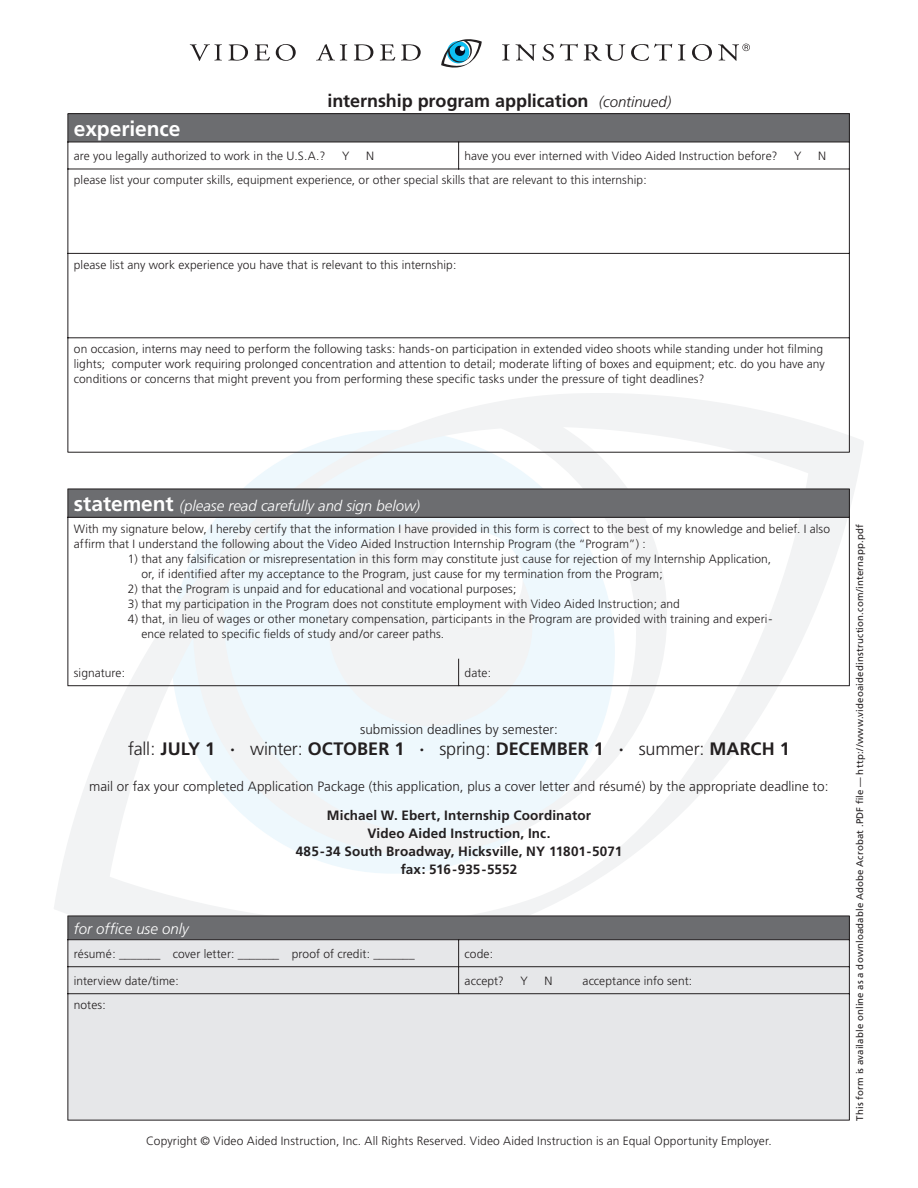
<style>
.page{position:relative;width:918px;height:1188px;background:#fff}
.page>*{position:absolute;margin:0;border:0;box-sizing:border-box;transform-origin:0 0}
.t1{font:700 21px "Frutiger";letter-spacing:-.005em;color:#fff}
.t2{font:700 18px "Frutiger";color:#231f20}
.t3{font:italic 300 15px "Frutiger";color:#fff}
.t4{font:300 13.5px "Frutiger";letter-spacing:.005em;color:#231f20}
.t5{font:700 13.5px/18px "Frutiger";letter-spacing:.01em;color:#231f20;text-align:center}
.t6{font:300 12px/15px "Frutiger";letter-spacing:.01em;color:#231f20}
.t7{font:9.6px "Frutiger";letter-spacing:.02em;color:#231f20}
.s1{font-weight:300;font-style:italic;font-size:15px;color:#fff}
.s2{font-weight:300;font-style:italic;font-size:15px}
.s3{font-weight:700;font-style:normal;font-size:21px}
.s4{font-weight:300}
</style>
<div class="page">
<svg style="left:54px;top:394px;width:810px;height:562px"></svg>
<svg style="left:420px;top:525px;width:109px;height:109px"></svg>
<svg style="left:190px;top:44px;width:32px;height:17px"></svg>
<svg style="left:228px;top:44px;width:20px;height:17px"></svg>
<svg style="left:254px;top:44px;width:16px;height:16px"></svg>
<svg style="left:276px;top:44px;width:20px;height:17px"></svg>
<svg style="left:316px;top:44px;width:31px;height:16px"></svg>
<svg style="left:354px;top:44px;width:19px;height:17px"></svg>
<svg style="left:380px;top:44px;width:15px;height:16px"></svg>
<svg style="left:401px;top:44px;width:20px;height:17px"></svg>
<svg style="left:441px;top:39px;width:41px;height:29px"></svg>
<svg style="left:502px;top:44px;width:34px;height:17px"></svg>
<svg style="left:543px;top:44px;width:11px;height:17px"></svg>
<svg style="left:560px;top:44px;width:18px;height:16px"></svg>
<svg style="left:584px;top:44px;width:41px;height:17px"></svg>
<svg style="left:631px;top:44px;width:41px;height:17px"></svg>
<svg style="left:678px;top:44px;width:7px;height:16px"></svg>
<svg style="left:692px;top:44px;width:20px;height:17px"></svg>
<svg style="left:718px;top:44px;width:32px;height:17px"></svg>
<div style="left:68px;top:114px;width:781px;height:28px;background:#6c6d70"></div>
<hr style="left:68px;top:113px;width:391px;height:1px;background:#231f20">
<hr style="left:459px;top:113px;width:391px;height:1px;background:#231f20">
<hr style="left:68px;top:142px;width:390px;height:1px;background:#231f20">
<hr style="left:459px;top:142px;width:391px;height:1px;background:#231f20">
<svg style="left:458px;top:142px;width:1px;height:28px"></svg>
<hr style="left:68px;top:169px;width:390px;height:1px;background:#231f20">
<svg style="left:68px;top:114px;width:1px;height:55px"></svg>
<hr style="left:68px;top:169px;width:1px;height:84px;background:#231f20">
<hr style="left:459px;top:169px;width:391px;height:1px;background:#231f20">
<svg style="left:849px;top:114px;width:1px;height:55px"></svg>
<hr style="left:849px;top:169px;width:1px;height:84px;background:#231f20">
<hr style="left:68px;top:253px;width:391px;height:1px;background:#231f20">
<hr style="left:68px;top:254px;width:1px;height:83px;background:#231f20">
<hr style="left:459px;top:253px;width:391px;height:1px;background:#231f20">
<hr style="left:849px;top:254px;width:1px;height:83px;background:#231f20">
<hr style="left:68px;top:337px;width:391px;height:1px;background:#231f20">
<hr style="left:68px;top:338px;width:1px;height:114px;background:#231f20">
<hr style="left:459px;top:337px;width:391px;height:1px;background:#231f20">
<hr style="left:849px;top:338px;width:1px;height:114px;background:#231f20">
<hr style="left:68px;top:452px;width:391px;height:1px;background:#231f20">
<hr style="left:459px;top:452px;width:391px;height:1px;background:#231f20">
<div style="left:68px;top:489px;width:781px;height:28px;background:#6c6d70"></div>
<hr style="left:68px;top:489px;width:391px;height:1px;background:#231f20">
<hr style="left:459px;top:489px;width:391px;height:1px;background:#231f20">
<hr style="left:68px;top:517px;width:391px;height:1px;background:#231f20">
<svg style="left:68px;top:489px;width:1px;height:28px"></svg>
<hr style="left:68px;top:518px;width:1px;height:141px;background:#231f20">
<hr style="left:459px;top:517px;width:391px;height:1px;background:#231f20">
<svg style="left:849px;top:490px;width:1px;height:27px"></svg>
<hr style="left:849px;top:518px;width:1px;height:141px;background:#231f20">
<svg style="left:68px;top:659px;width:1px;height:26px"></svg>
<svg style="left:458px;top:659px;width:1px;height:27px"></svg>
<svg style="left:849px;top:659px;width:1px;height:26px"></svg>
<hr style="left:68px;top:685px;width:390px;height:1px;background:#231f20">
<hr style="left:459px;top:685px;width:391px;height:1px;background:#231f20">
<div style="left:68px;top:916px;width:781px;height:24px;background:#6c6d70"></div>
<div style="left:69px;top:940px;width:780px;height:180px;background:#e6e7e9"></div>
<hr style="left:68px;top:916px;width:391px;height:1px;background:#231f20">
<hr style="left:459px;top:916px;width:391px;height:1px;background:#231f20">
<hr style="left:68px;top:939px;width:390px;height:1px;background:#231f20">
<hr style="left:459px;top:939px;width:391px;height:1px;background:#231f20">
<hr style="left:68px;top:966px;width:391px;height:1px;background:#231f20">
<hr style="left:459px;top:966px;width:391px;height:1px;background:#231f20">
<svg style="left:458px;top:939px;width:1px;height:55px"></svg>
<hr style="left:68px;top:993px;width:390px;height:1px;background:#231f20">
<svg style="left:68px;top:916px;width:1px;height:77px"></svg>
<hr style="left:68px;top:994px;width:1px;height:126px;background:#231f20">
<hr style="left:459px;top:993px;width:391px;height:1px;background:#231f20">
<svg style="left:849px;top:917px;width:1px;height:76px"></svg>
<hr style="left:849px;top:994px;width:1px;height:126px;background:#231f20">
<hr style="left:68px;top:1120px;width:391px;height:1px;background:#231f20">
<hr style="left:459px;top:1120px;width:391px;height:1px;background:#231f20">
<h2 class="t2" style="left:247px;top:90px;width:426px"><span class="s1">(continued)</span> internship program application <span class="s2">(continued)</span></h2>
<h1 class="t1" style="left:74px;top:116px;width:108px">experience</h1>
<p class="t6" style="left:74px;top:149px;width:253px">are you legally authorized to work in the U.S.A.?</p>
<p class="t6" style="left:342px;top:149px;width:9px">Y</p>
<p class="t6" style="left:366px;top:149px;width:10px">N</p>
<p class="t6" style="left:465px;top:149px;width:314px">have you ever interned with Video Aided Instruction before?</p>
<p class="t6" style="left:794px;top:149px;width:9px">Y</p>
<p class="t6" style="left:818px;top:149px;width:10px">N</p>
<p class="t6" style="left:74px;top:173px;width:574px">please list your computer skills, equipment experience, or other special skills that are relevant to this internship:</p>
<p class="t6" style="left:74px;top:257px;width:384px">please list any work experience you have that is relevant to this internship:</p>
<p class="t6" style="left:74px;top:342px;width:752px">on occasion, interns may need to perform the following tasks: hands-on participation in extended video shoots while standing under hot filming lights; computer work requiring prolonged concentration and attention to detail; moderate lifting of boxes and equipment; etc. do you have any conditions or concerns that might prevent you from performing these specific tasks under the pressure of tight deadlines?</p>
<p class="t3" style="left:74px;top:498px;width:348px"><span class="s3">statement</span> (please read carefully and sign below)</p>
<p class="t6" style="left:74px;top:521px;width:758px">With my signature below, I hereby certify that the information I have provided in this form is correct to the best of my knowledge and belief. I also affirm that I understand the following about the Video Aided Instruction Internship Program (the “Program”) :</p>
<p class="t6" style="left:141px;top:551px;width:631px;text-indent:-14px">1) that any falsification or misrepresentation in this form may constitute just cause for rejection of my Internship Application, or, if identified after my acceptance to the Program, just cause for my termination from the Program;</p>
<p class="t6" style="left:128px;top:581px;width:390px">2) that the Program is unpaid and for educational and vocational purposes;</p>
<p class="t6" style="left:128px;top:596px;width:554px">3) that my participation in the Program does not constitute employment with Video Aided Instruction; and</p>
<p class="t6" style="left:141px;top:611px;width:633px;text-indent:-14px">4) that, in lieu of wages or other monetary compensation, participants in the Program are provided with training and experi&shy;ence related to specific fields of study and/or career paths.</p>
<p class="t6" style="left:74px;top:665px;width:53px">signature:</p>
<p class="t6" style="left:465px;top:665px;width:28px">date:</p>
<p class="t4" style="left:360px;top:722px;width:199px">submission deadlines by semester:</p>
<h2 class="t2" style="left:128px;top:738px;width:663px"><span class="s4">fall:</span> JULY 1 · <span class="s4">winter:</span> OCTOBER 1 · <span class="s4">spring:</span> DECEMBER 1 · <span class="s4">summer:</span> MARCH 1</h2>
<p class="t4" style="left:89px;top:779px;width:741px">mail or fax your completed Application Package (this application, plus a cover letter and résumé) by the appropriate deadline to:</p>
<p class="t5" style="left:296px;top:806px;width:328px">Michael W. Ebert, Internship Coordinator<br>Video Aided Instruction, Inc.<br>485-34 South Broadway, Hicksville, NY 11801-5071 fax: 516-935-5552</p>
<p class="t3" style="left:74px;top:920px;width:116px">for office use only</p>
<p class="t6" style="left:74px;top:946px;width:342px">résumé: _______ cover letter: _______ proof of credit: _______</p>
<p class="t6" style="left:465px;top:946px;width:30px">code:</p>
<p class="t6" style="left:74px;top:973px;width:106px">interview date/time:</p>
<p class="t6" style="left:465px;top:973px;width:41px">accept?</p>
<p class="t6" style="left:521px;top:973px;width:9px">Y</p>
<p class="t6" style="left:545px;top:973px;width:10px">N</p>
<p class="t6" style="left:583px;top:973px;width:111px">acceptance info sent:</p>
<p class="t6" style="left:74px;top:997px;width:33px">notes:</p>
<p class="t6" style="left:146px;top:1133px;width:627px">Copyright © Video Aided Instruction, Inc. All Rights Reserved. Video Aided Instruction is an Equal Opportunity Employer.</p>
<p class="t7" style="left:854px;top:1120px;width:598px;rotate:-90deg">This form is available online as a downloadable Adobe Acrobat .PDF file — http://www.videoaidedinstruction.com/internapp.pdf</p>
</div>
